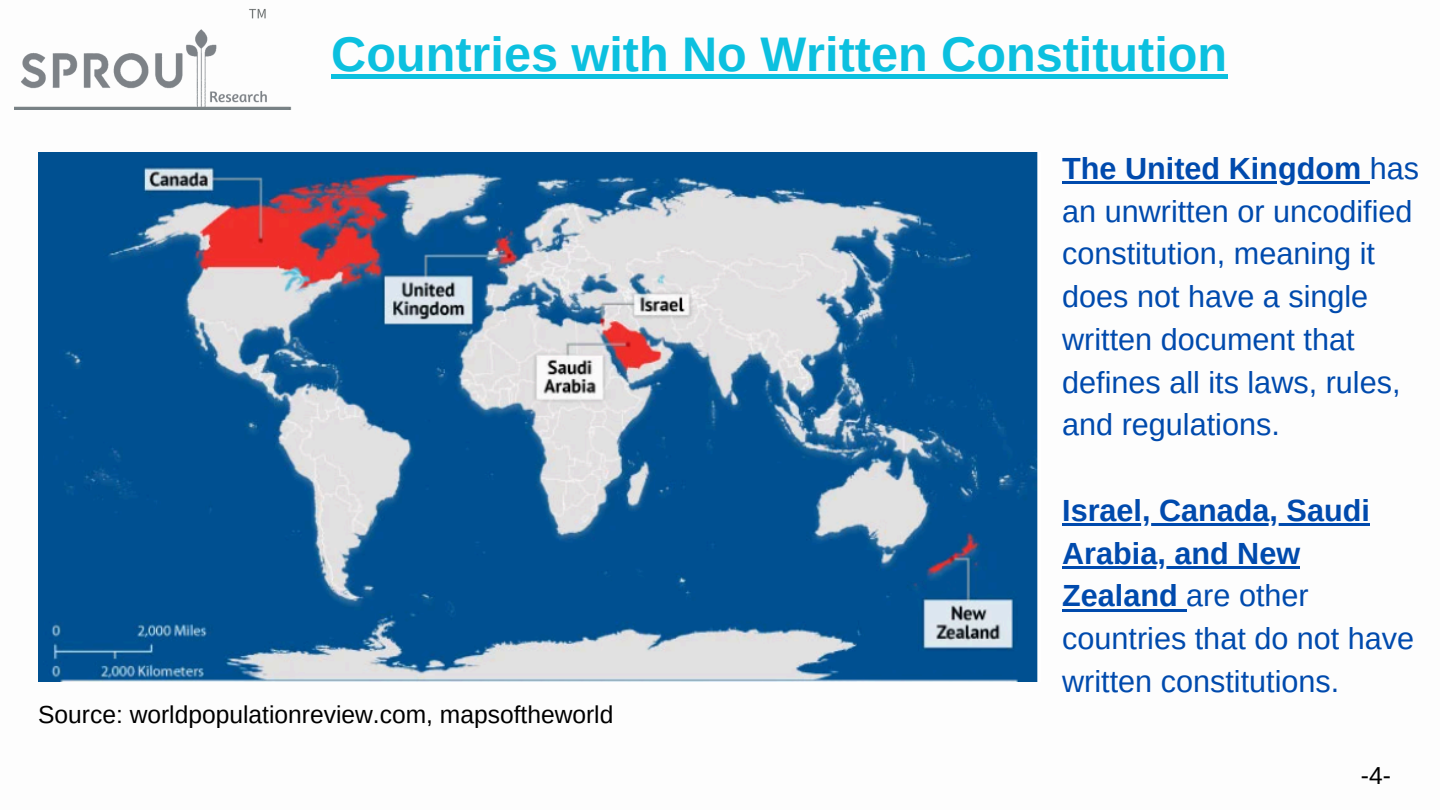
<style>
.page{position:relative;width:1440px;height:810px;background:#fff}
.page>*{position:absolute;margin:0;border:0;box-sizing:border-box;transform-origin:0 0}
.t1{font:700 48.6px "Arimo";color:#0cc0df}
.t2{font:30.6px/42.8px "Arimo";color:#004aad}
.t3{font:700 30.6px "Arimo";color:#004aad}
.t4{font:24.6px "Arimo";color:#000}
.s1{font-weight:700}
</style>
<div class="page">
<img style="left:15px;top:8px;width:277px;height:102px">
<img style="left:38px;top:152px;width:1000px;height:530px">
<div style="left:331px;top:74px;width:896px;height:5px;background:#0cc0df"></div>
<hr style="left:1062px;top:181px;width:308px;height:3px;background:#004aad">
<hr style="left:1062px;top:523px;width:308px;height:3px;background:#004aad">
<hr style="left:1062px;top:566px;width:238px;height:3px;background:#004aad">
<hr style="left:1062px;top:609px;width:124px;height:3px;background:#004aad">
<p class="t1" style="left:331px;top:28px;width:897px">Countries with No Written Constitution</p>
<p class="t2" style="left:1062px;top:147px;width:358px"><span class="s1">The United Kingdom</span> has an unwritten or uncodified constitution, meaning it does not have a single written document that defines all its laws, rules, and regulations.</p>
<p class="t4" style="left:38px;top:701px;width:577px">Source: worldpopulationreview.com, mapsoftheworld</p>
<h2 class="t3" style="left:1062px;top:493px;width:309px">Israel, Canada, Saudi</h2>
<h2 class="t2" style="left:1062px;top:532px;width:353px"><span class="s1">Arabia, and New<br>Zealand</span> are other countries that do not have written constitutions.</h2>
<p class="t4" style="left:1361px;top:762px;width:32px">-4-</p>
</div>
